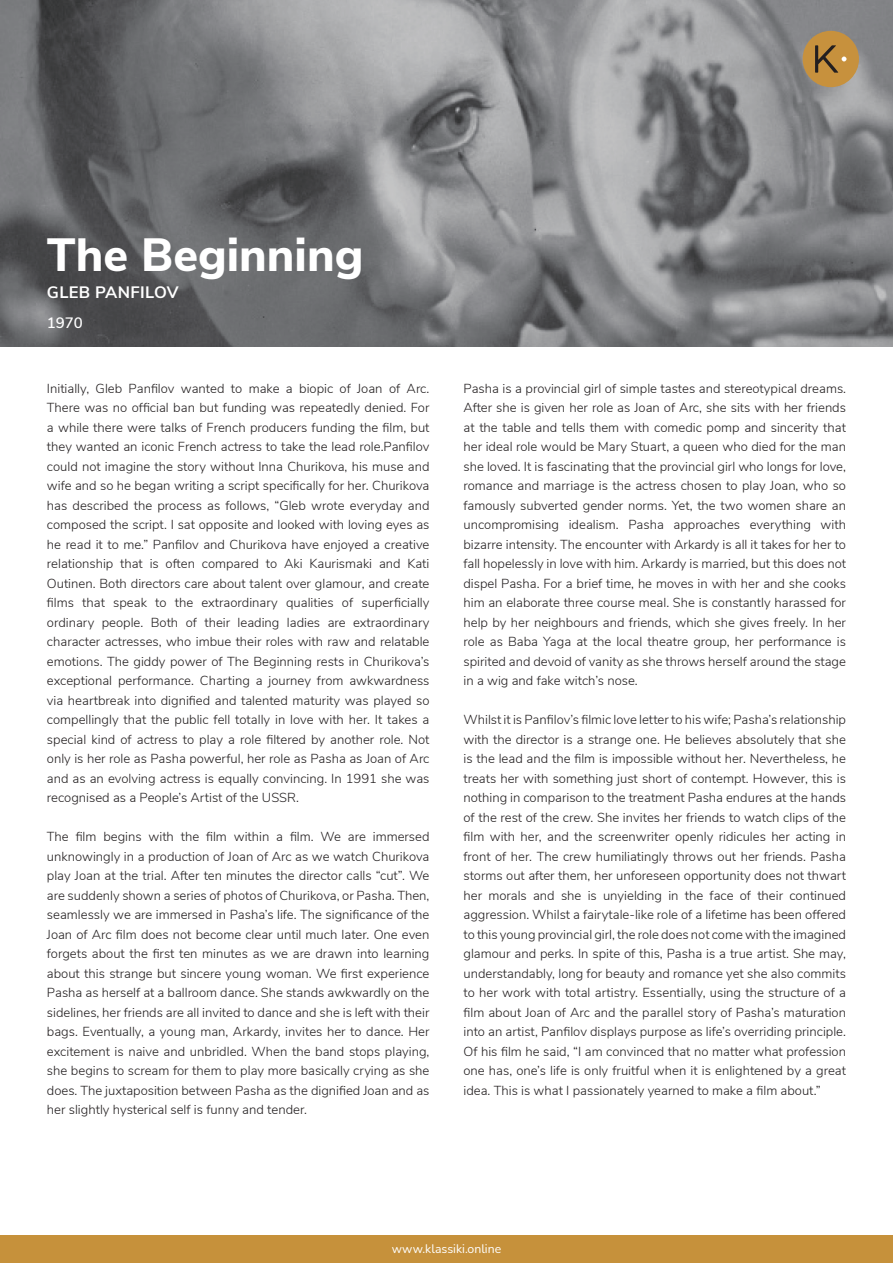
<style>
.page{position:relative;width:893px;height:1263px;background:#fff}
.page>*{position:absolute;margin:0;border:0;box-sizing:border-box;transform-origin:0 0}
.t1{font:800 46.5px "Nunito Sans";color:#fff}
.t2{font:700 16.5px "Nunito Sans";letter-spacing:.02em;color:#fff}
.t3{font:600 15px "Nunito Sans";color:#fff}
.t4{font:300 13.05px/19.5px "Nunito Sans";color:#231f20;text-align:justify}
.t5{font:12.3px "Nunito";color:#fff}
</style>
<div class="page">
<svg style="left:0;top:0;width:893px;height:347px;background:#7c7d7f"></svg>
<div style="left:0;top:1235px;width:893px;height:28px;background:#c6913b"></div>
<div style="left:803px;top:31px;width:56px;height:56px;background:#c7913d;border-radius:50%"></div>
<svg style="left:815px;top:45px;width:31px;height:28px"></svg>
<p class="t1" style="left:47px;top:221px;width:318px">The Beginning</p>
<p class="t2" style="left:47px;top:280px;width:133px">GLEB PANFILOV</p>
<p class="t3" style="left:47px;top:312px;width:38px">1970</p>
<p class="t4" style="left:47px;top:378px;width:384px">Initially, Gleb Panfilov wanted to make a biopic of Joan of Arc.<br>There was no official ban but funding was repeatedly denied. For a while there were talks of French producers funding the film, but they wanted an iconic French actress to take the lead role.Panfilov could not imagine the story without Inna Churikova, his muse and wife and so he began writing a script specifically for her. Churikova has described the process as follows, “Gleb wrote everyday and composed the script. I sat opposite and looked with loving eyes as he read it to me.” Panfilov and Churikova have enjoyed a creative relationship that is often compared to Aki Kaurismaki and Kati Outinen. Both directors care about talent over glamour, and create films that speak to the extraordinary qualities of superficially ordinary people. Both of their leading ladies are extraordinary character actresses, who imbue their roles with raw and relatable emotions. The giddy power of The Beginning rests in Churikova’s exceptional performance. Charting a journey from awkwardness via heartbreak into dignified and talented maturity was played so compellingly that the public fell totally in love with her. It takes a special kind of actress to play a role filtered by another role. Not only is her role as Pasha powerful, her role as Pasha as Joan of Arc and as an evolving actress is equally convincing. In 1991 she was recognised as a People’s Artist of the USSR.</p>
<p class="t4" style="left:47px;top:826px;width:384px">The film begins with the film within a film. We are immersed unknowingly in a production of Joan of Arc as we watch Churikova play Joan at the trial. After ten minutes the director calls “cut”. We are suddenly shown a series of photos of Churikova, or Pasha. Then, seamlessly we are immersed in Pasha’s life. The significance of the Joan of Arc film does not become clear until much later. One even forgets about the first ten minutes as we are drawn into learning about this strange but sincere young woman. We first experience Pasha as herself at a ballroom dance. She stands awkwardly on the sidelines, her friends are all invited to dance and she is left with their bags. Eventually, a young man, Arkardy, invites her to dance. Her excitement is naive and unbridled. When the band stops playing, she begins to scream for them to play more basically crying as she does. The juxtaposition between Pasha as the dignified Joan and as her slightly hysterical self is funny and tender.</p>
<p class="t4" style="left:463px;top:378px;width:384px">Pasha is a provincial girl of simple tastes and stereotypical dreams.<br>After she is given her role as Joan of Arc, she sits with her friends at the table and tells them with comedic pomp and sincerity that her ideal role would be Mary Stuart, a queen who died for the man she loved. It is fascinating that the provincial girl who longs for love, romance and marriage is the actress chosen to play Joan, who so famously subverted gender norms. Yet, the two women share an uncompromising idealism. Pasha approaches everything with bizarre intensity. The encounter with Arkardy is all it takes for her to fall hopelessly in love with him. Arkardy is married, but this does not dispel Pasha. For a brief time, he moves in with her and she cooks him an elaborate three course meal. She is constantly harassed for help by her neighbours and friends, which she gives freely. In her role as Baba Yaga at the local theatre group, her performance is spirited and devoid of vanity as she throws herself around the stage in a wig and fake witch’s nose.</p>
<p class="t4" style="left:463px;top:709px;width:384px">Whilst it is Panfilov’s filmic love letter to his wife; Pasha’s relationship with the director is a strange one. He believes absolutely that she is the lead and the film is impossible without her. Nevertheless, he treats her with something just short of contempt. However, this is nothing in comparison to the treatment Pasha endures at the hands of the rest of the crew. She invites her friends to watch clips of the film with her, and the screenwriter openly ridicules her acting in front of her. The crew humiliatingly throws out her friends. Pasha storms out after them, her unforeseen opportunity does not thwart her morals and she is unyielding in the face of their continued aggression. Whilst a fairytale-like role of a lifetime has been offered to this young provincial girl, the role does not come with the imagined glamour and perks. In spite of this, Pasha is a true artist. She may, understandably, long for beauty and romance yet she also commits to her work with total artistry. Essentially, using the structure of a film about Joan of Arc and the parallel story of Pasha’s maturation into an artist, Panfilov displays purpose as life’s overriding principle.<br>Of his film he said, “I am convinced that no matter what profession one has, one’s life is only fruitful when it is enlightened by a great idea. This is what I passionately yearned to make a film about.”</p>
<p class="t5" style="left:392px;top:1240px;width:111px">www.klassiki.online</p>
</div>
